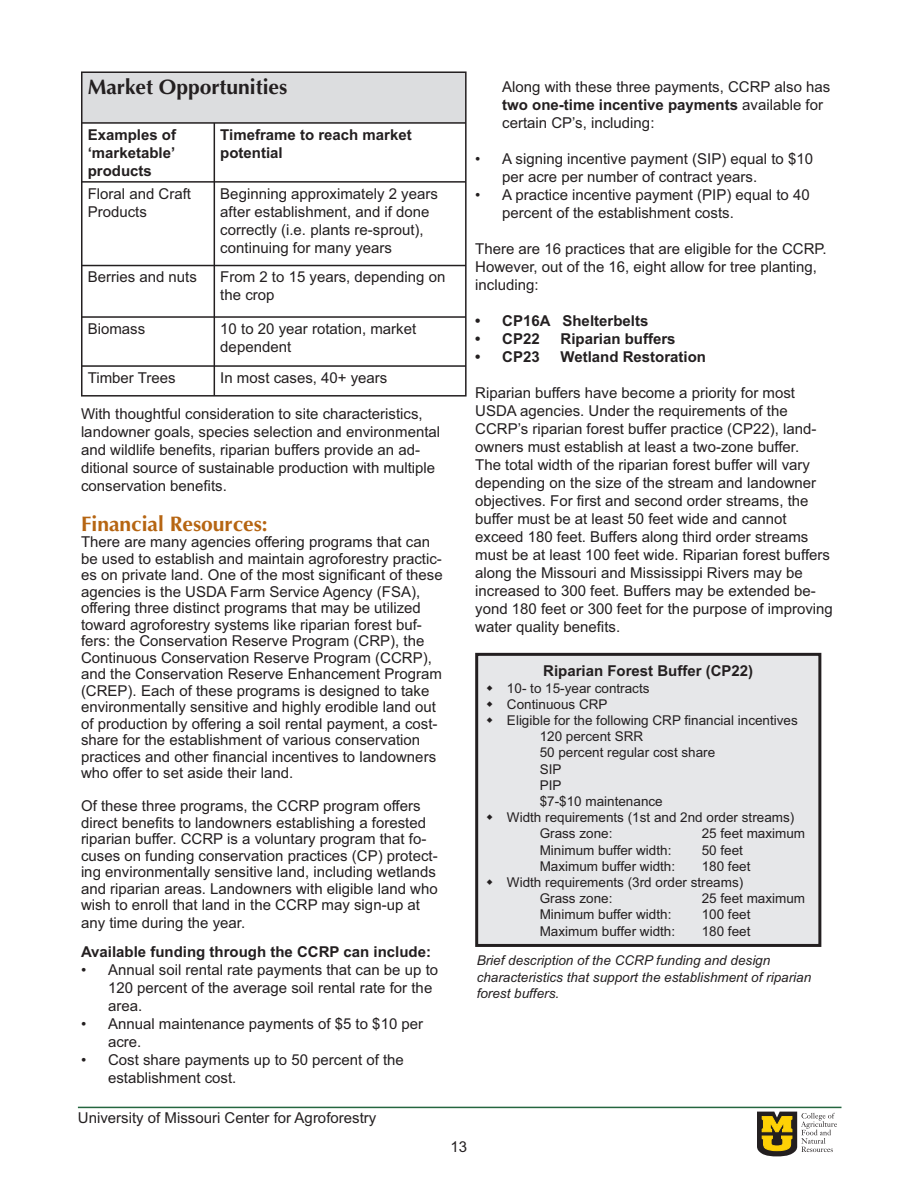
<style>
.page{position:relative;width:918px;height:1188px;background:#fff}
.page>*{position:absolute;margin:0;border:0;box-sizing:border-box;transform-origin:0 0}
.t1{font:700 21px "Optima";color:#b66512}
.t2{font:700 21px "Optima";color:#231f20}
.t3{font:15px/18px "Arial";color:#231f20}
.t4{font:700 15px/18px "Arial";color:#231f20}
.t5{font:13.5px "Arial";color:#231f20}
.t6{font:italic 13.5px/16.2px "Arial";color:#231f20}
.s1{font-weight:700}
</style>
<div class="page">
<hr style="left:78px;top:1107px;width:764px;height:1px;background:#24663f">
<svg style="left:757px;top:1112px;width:80px;height:44px"></svg>
<div style="left:82px;top:72px;width:384px;height:51px;background:#dcdddf"></div>
<hr style="left:81px;top:71px;width:133px;height:2px;background:#231f20">
<hr style="left:81px;top:73px;width:1px;height:49px;background:#231f20">
<hr style="left:214px;top:71px;width:253px;height:2px;background:#231f20">
<hr style="left:465px;top:73px;width:2px;height:49px;background:#231f20">
<hr style="left:81px;top:122px;width:133px;height:2px;background:#231f20">
<hr style="left:81px;top:124px;width:1px;height:57px;background:#231f20">
<hr style="left:214px;top:122px;width:253px;height:2px;background:#231f20">
<hr style="left:214px;top:124px;width:1px;height:57px;background:#231f20">
<hr style="left:465px;top:124px;width:2px;height:57px;background:#231f20">
<hr style="left:81px;top:181px;width:133px;height:2px;background:#231f20">
<hr style="left:81px;top:183px;width:1px;height:82px;background:#231f20">
<hr style="left:214px;top:181px;width:253px;height:2px;background:#231f20">
<hr style="left:214px;top:183px;width:1px;height:82px;background:#231f20">
<hr style="left:465px;top:183px;width:2px;height:82px;background:#231f20">
<hr style="left:81px;top:265px;width:133px;height:1px;background:#231f20">
<hr style="left:81px;top:266px;width:1px;height:50px;background:#231f20">
<hr style="left:214px;top:265px;width:253px;height:1px;background:#231f20">
<hr style="left:214px;top:266px;width:1px;height:50px;background:#231f20">
<hr style="left:465px;top:266px;width:2px;height:50px;background:#231f20">
<hr style="left:81px;top:316px;width:133px;height:2px;background:#231f20">
<hr style="left:81px;top:318px;width:1px;height:47px;background:#231f20">
<hr style="left:214px;top:316px;width:253px;height:2px;background:#231f20">
<hr style="left:214px;top:318px;width:1px;height:47px;background:#231f20">
<hr style="left:465px;top:318px;width:2px;height:47px;background:#231f20">
<hr style="left:81px;top:365px;width:133px;height:2px;background:#231f20">
<svg style="left:81px;top:367px;width:1px;height:28px"></svg>
<hr style="left:214px;top:365px;width:253px;height:2px;background:#231f20">
<svg style="left:214px;top:367px;width:1px;height:28px"></svg>
<hr style="left:465px;top:367px;width:2px;height:28px;background:#231f20">
<hr style="left:81px;top:395px;width:386px;height:2px;background:#231f20">
<div style="left:477px;top:654px;width:343px;height:291px;background:#e6e7e9"></div>
<div style="left:475px;top:653px;width:346px;height:294px;border:3px solid #231f20"></div>
<h1 class="t2" style="left:88px;top:78px;width:201px">Market Opportunities</h1>
<p class="t4" style="left:88px;top:127px;width:90px;text-align:justify">Examples of ‘marketable’ products</p>
<p class="t4" style="left:220px;top:127px;width:193px">Timeframe to reach market potential</p>
<p class="t3" style="left:88px;top:186px;width:105px">Floral and Craft<br>Products</p>
<p class="t3" style="left:220px;top:186px;width:219px">Beginning approximately 2 years after establishment, and if done correctly (i.e. plants re-sprout), continuing for many years</p>
<p class="t3" style="left:88px;top:270px;width:111px">Berries and nuts</p>
<p class="t3" style="left:220px;top:270px;width:227px">From 2 to 15 years, depending on the crop</p>
<p class="t3" style="left:88px;top:321px;width:59px">Biomass</p>
<p class="t3" style="left:220px;top:321px;width:197px">10 to 20 year rotation, market dependent</p>
<p class="t3" style="left:88px;top:370px;width:89px">Timber Trees</p>
<p class="t3" style="left:220px;top:370px;width:169px">In most cases, 40+ years</p>
<p class="t3" style="left:81px;top:406px;width:361px">With thoughtful consideration to site characteristics, landowner goals, species selection and environmental and wildlife benefits, riparian buffers provide an ad&shy;ditional source of sustainable production with multiple conservation benefits.</p>
<h1 class="t1" style="left:81px;top:515px;width:188px">Financial Resources:</h1>
<p class="t3" style="left:81px;top:535px;width:363px;line-height:16.5px">There are many agencies offering programs that can be used to establish and maintain agroforestry practic&shy;es on private land. One of the most significant of these agencies is the USDA Farm Service Agency (FSA), offering three distinct programs that may be utilized toward agroforestry systems like riparian forest buf&shy;fers: the Conservation Reserve Program (CRP), the Continuous Conservation Reserve Program (CCRP), and the Conservation Reserve Enhancement Program (CREP). Each of these programs is designed to take environmentally sensitive and highly erodible land out of production by offering a soil rental payment, a cost&shy;share for the establishment of various conservation practices and other financial incentives to landowners who offer to set aside their land.</p>
<p class="t3" style="left:81px;top:799px;width:358px;line-height:16.5px">Of these three programs, the CCRP program offers direct benefits to landowners establishing a forested riparian buffer. CCRP is a voluntary program that fo&shy;cuses on funding conservation practices (CP) protect&shy;ing environmentally sensitive land, including wetlands and riparian areas. Landowners with eligible land who wish to enroll that land in the CCRP may sign-up at</p>
<p class="t3" style="left:81px;top:916px;width:166px">any time during the year.</p>
<p class="t4" style="left:81px;top:944px;width:352px">Available funding through the CCRP can include:</p>
<p class="t3" style="left:108px;top:962px;width:332px">Annual soil rental rate payments that can be up to<br>120 percent of the average soil rental rate for the area.<br>Annual maintenance payments of $5 to $10 per acre.<br>Cost share payments up to 50 percent of the establishment cost.</p>
<p class="t3" style="left:81px;top:962px;width:7px">•</p>
<p class="t3" style="left:81px;top:1016px;width:7px">•</p>
<p class="t3" style="left:81px;top:1052px;width:7px">•</p>
<p class="t3" style="left:502px;top:79px;width:330px">Along with these three payments, CCRP also has <span class="s1">two one-time incentive payments</span> available for certain CP’s, including:</p>
<p class="t3" style="left:502px;top:151px;width:312px">A signing incentive payment (SIP) equal to $10 per acre per number of contract years.<br>A practice incentive payment (PIP) equal to 40 percent of the establishment costs.</p>
<p class="t3" style="left:475px;top:241px;width:353px">There are 16 practices that are eligible for the CCRP.<br>However, out of the 16, eight allow for tree planting, including:</p>
<p class="t4" style="left:502px;top:313px;width:148px">CP16A Shelterbelts<br>CP22</p>
<p class="t3" style="left:475px;top:151px;width:7px">•</p>
<p class="t3" style="left:475px;top:187px;width:7px">•</p>
<p class="t4" style="left:475px;top:313px;width:7px;text-align:justify">• • •</p>
<p class="t4" style="left:561px;top:331px;width:117px">Riparian buffers</p>
<p class="t4" style="left:502px;top:349px;width:39px">CP23</p>
<p class="t4" style="left:561px;top:349px;width:147px">Wetland Restoration</p>
<p class="t3" style="left:475px;top:385px;width:359px">Riparian buffers have become a priority for most USDA agencies. Under the requirements of the CCRP’s riparian forest buffer practice (CP22), land&shy;owners must establish at least a two-zone buffer.<br>The total width of the riparian forest buffer will vary depending on the size of the stream and landowner objectives. For first and second order streams, the buffer must be at least 50 feet wide and cannot exceed 180 feet. Buffers along third order streams must be at least 100 feet wide. Riparian forest buffers along the Missouri and Mississippi Rivers may be increased to 300 feet. Buffers may be extended be&shy;yond 180 feet or 300 feet for the purpose of improving water quality benefits.</p>
<p class="t4" style="left:543px;top:664px;width:212px">Riparian Forest Buffer (CP22)</p>
<p class="t5" style="left:507px;top:683px;width:144px">10- to 15-year contracts</p>
<p class="t5" style="left:507px;top:699px;width:102px">Continuous CRP</p>
<p class="t5" style="left:507px;top:715px;width:292px">Eligible for the following CRP financial incentives</p>
<p class="t5" style="left:540px;top:732px;width:105px">120 percent SRR</p>
<p class="t5" style="left:540px;top:748px;width:177px">50 percent regular cost share</p>
<p class="t5" style="left:540px;top:764px;width:23px">SIP</p>
<p class="t5" style="left:540px;top:780px;width:23px">PIP</p>
<p class="t5" style="left:540px;top:796px;width:125px">$7-$10 maintenance</p>
<p class="t5" style="left:507px;top:813px;width:289px">Width requirements (1st and 2nd order streams)</p>
<p class="t5" style="left:540px;top:829px;width:74px">Grass zone:</p>
<p class="t5" style="left:702px;top:829px;width:105px">25 feet maximum</p>
<p class="t5" style="left:540px;top:845px;width:133px">Minimum buffer width:</p>
<p class="t5" style="left:702px;top:845px;width:43px">50 feet</p>
<p class="t5" style="left:540px;top:861px;width:137px">Maximum buffer width:</p>
<p class="t5" style="left:702px;top:861px;width:50px">180 feet</p>
<p class="t5" style="left:507px;top:877px;width:238px">Width requirements (3rd order streams)</p>
<p class="t5" style="left:540px;top:894px;width:74px">Grass zone:</p>
<p class="t5" style="left:702px;top:894px;width:105px">25 feet maximum</p>
<p class="t5" style="left:540px;top:910px;width:133px">Minimum buffer width:</p>
<p class="t5" style="left:702px;top:910px;width:50px">100 feet</p>
<p class="t5" style="left:540px;top:926px;width:137px">Maximum buffer width:</p>
<p class="t5" style="left:702px;top:926px;width:50px">180 feet</p>
<p class="t6" style="left:477px;top:954px;width:336px">Brief description of the CCRP funding and design characteristics that support the establishment of riparian forest buffers.</p>
<p class="t3" style="left:78px;top:1110px;width:300px">University of Missouri Center for Agroforestry</p>
<p class="t3" style="left:451px;top:1139px;width:18px">13</p>
</div>
